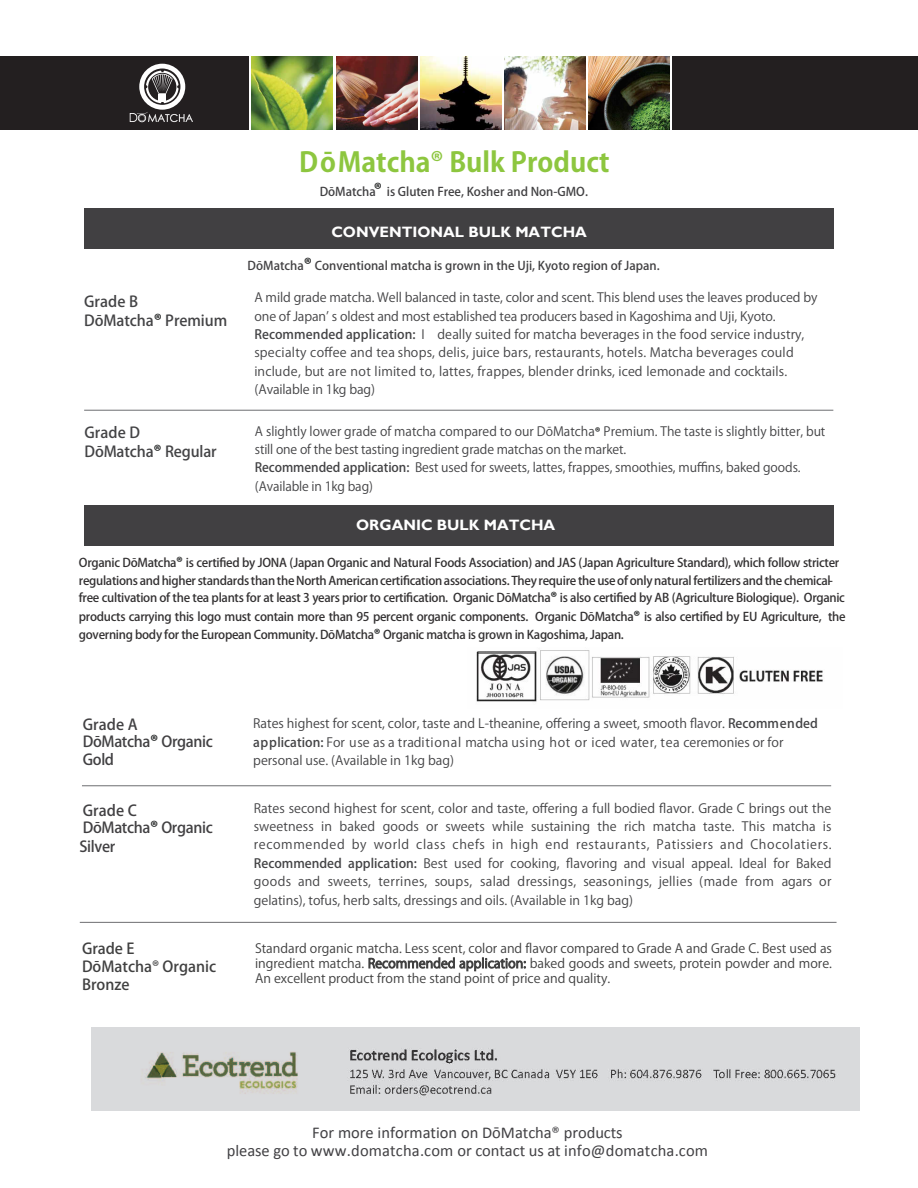
<style>
.page{position:relative;width:918px;height:1188px;background:#fff}
.page>*{position:absolute;margin:0;border:0;box-sizing:border-box;transform-origin:0 0}
.t1{font:700 27px "Koz Go Pro";color:#8dc63f}
.t2{font:16.5px/18px "Calibri";color:#424144;text-align:center}
.t3{font:500 15px/17.5px "Koz Go Pro";letter-spacing:-.025em;color:#414042}
.t4{font:500 15px/18.8px "Koz Go Pro";letter-spacing:-.005em;color:#434345}
.t5{font:700 15px "Gill Sans";color:#fff}
.t6{font:500 15px/18px "Koz Go Pro";color:#404040}
.t7{font:12.75px/18.5px "Koz Go Pro";color:#434345}
.t8{font:12.75px/15.3px "Koz Go Pro";color:#404040;text-align:justify}
.t9{font:500 12px/17.1px "Koz Go Pro";letter-spacing:-.025em;color:#333132}
.t10{font:500 12px "Koz Go Pro";color:#414042}
.s1{font-family:"Myriad Pro";font-weight:700;font-size:18px;color:#1d1f1f}
.s2{font-weight:500}
.s3{font-family:"Myriad Pro";font-weight:700;color:#1d1f1f}
.s4{font-family:"Myriad Pro";font-weight:700;font-size:15px;color:#1d1f1f}
</style>
<div class="page">
<div style="left:0;top:56px;width:249px;height:74px;background:#231f20"></div>
<div style="left:673px;top:56px;width:245px;height:74px;background:#231f20"></div>
<img style="left:420px;top:56px;width:82px;height:74px">
<img style="left:589px;top:56px;width:81px;height:74px">
<img style="left:336px;top:56px;width:81px;height:74px">
<img style="left:252px;top:56px;width:81px;height:74px">
<img style="left:504px;top:56px;width:82px;height:74px">
<svg style="left:130px;top:64px;width:63px;height:58px"></svg>
<div style="left:158px;top:94px;width:8px;height:7px;background:#fff"></div>
<div style="left:84px;top:209px;width:750px;height:40px;background:#414042"></div>
<div style="left:85px;top:505px;width:749px;height:40px;background:#414042"></div>
<hr style="left:84px;top:410px;width:749px;height:1px;background:#6d6e71">
<hr style="left:82px;top:785px;width:749px;height:1px;background:#6d6e71">
<img style="left:476px;top:650px;width:347px;height:52px">
<hr style="left:80px;top:922px;width:757px;height:1px;background:#6d6e71">
<img style="left:91px;top:1027px;width:768px;height:83px">
<h1 class="t1" style="left:299px;top:145px;width:312px">DōMatcha® Bulk Product</h1>
<p class="t10" style="left:320px;top:184px;width:270px">DōMatcha<span class="s1">®</span> is Gluten Free, Kosher and Non-GMO.</p>
<p class="t5" style="left:331px;top:223px;width:257px">CONVENTIONAL BULK MATCHA</p>
<p class="t4" style="left:84px;top:293px;width:145px">Grade B<br>DōMatcha<span class="s1">®</span> Premium</p>
<p class="t4" style="left:85px;top:424px;width:134px">Grade D<br>DōMatcha<span class="s1">®</span> Regular</p>
<p class="t10" style="left:248px;top:258px;width:414px">DōMatcha<span class="s1">®</span> Conventional matcha is grown in the Uji, Kyoto region of Japan.</p>
<p class="t7" style="left:254px;top:289px;width:565px">A mild grade matcha. Well balanced in taste, color and scent. This blend uses the leaves produced by one of Japanʼ s oldest and most established tea producers based in Kagoshima and Uji, Kyoto.<br><span class="s2">Recommended application:</span> I deally suited for matcha beverages in the food service industry, specialty coffee and tea shops, delis, juice bars, restaurants, hotels. Matcha beverages could include, but are not limited to, lattes, frappes, blender drinks, iced lemonade and cocktails. (Available in 1kg bag)</p>
<p class="t7" style="left:255px;top:422px;width:572px">A slightly lower grade of matcha compared to our DōMatcha<span class="s3">®</span> Premium. The taste is slightly bitter, but still one of the best tasting ingredient grade matchas on the market.<br><span class="s2">Recommended application:</span> Best used for sweets, lattes, frappes, smoothies, muffins, baked goods. (Available in 1kg bag)</p>
<p class="t5" style="left:356px;top:515px;width:201px">ORGANIC BULK MATCHA</p>
<p class="t9" style="left:79px;top:555px;width:768px">Organic DōMatcha<span class="s4">®</span> is certified by JONA (Japan Organic and Natural Foods Association) and JAS (Japan Agriculture Standard), which follow stricter regulations and higher standards than the North American certification associations. They require the use of only natural fertilizers and the chemical&shy;free cultivation of the tea plants for at least 3 years prior to certification. Organic DōMatcha<span class="s4">®</span> is also certified by AB (Agriculture Biologique). Organic</p>
<p class="t9" style="left:79px;top:607px;width:768px;line-height:19px">products carrying this logo must contain more than 95 percent organic components. Organic DōMatcha<span class="s4">®</span> is also certified by EU Agriculture, the governing body for the European Community. DōMatcha<span class="s4">®</span> Organic matcha is grown in Kagoshima, Japan.</p>
<p class="t3" style="left:83px;top:717px;width:131px">Grade A<br>DōMatcha<span class="s1">®</span> Organic<br>Gold</p>
<p class="t3" style="left:80px;top:802px;width:135px;line-height:18px">Grade C<br>DōMatcha<span class="s1">®</span> Organic<br>Silver</p>
<p class="t7" style="left:253px;top:715px;width:566px">Rates highest for scent, color, taste and L-theanine, offering a sweet, smooth flavor. <span class="s2">Recommended application:</span> For use as a traditional matcha using hot or iced water, tea ceremonies or for personal use. (Available in 1kg bag)</p>
<p class="t7" style="left:254px;top:799px;width:579px;text-align:justify">Rates second highest for scent, color and taste, offering a full bodied flavor. Grade C brings out the sweetness in baked goods or sweets while sustaining the rich matcha taste. This matcha is recommended by world class chefs in high end restaurants, Patissiers and Chocolatiers.<br><span class="s2">Recommended application:</span> Best used for cooking, flavoring and visual appeal. Ideal for Baked goods and sweets, terrines, soups, salad dressings, seasonings, jellies (made from agars or gelatins), tofus, herb salts, dressings and oils. (Available in 1kg bag)</p>
<p class="t6" style="left:82px;top:940px;width:136px">Grade E<br>DōMatcha® Organic<br>Bronze</p>
<p class="t8" style="left:255px;top:941px;width:578px">Standard organic matcha. Less scent, color and flavor compared to Grade A and Grade C. Best used as ingredient matcha. Recommended application: baked goods and sweets, protein powder and more.<br>An excellent product from the stand point of price and quality.</p>
<p class="t2" style="left:227px;top:1124px;width:483px">For more information on DōMatcha® products<br>please go to www.domatcha.com or contact us at info@domatcha.com</p>
</div>
